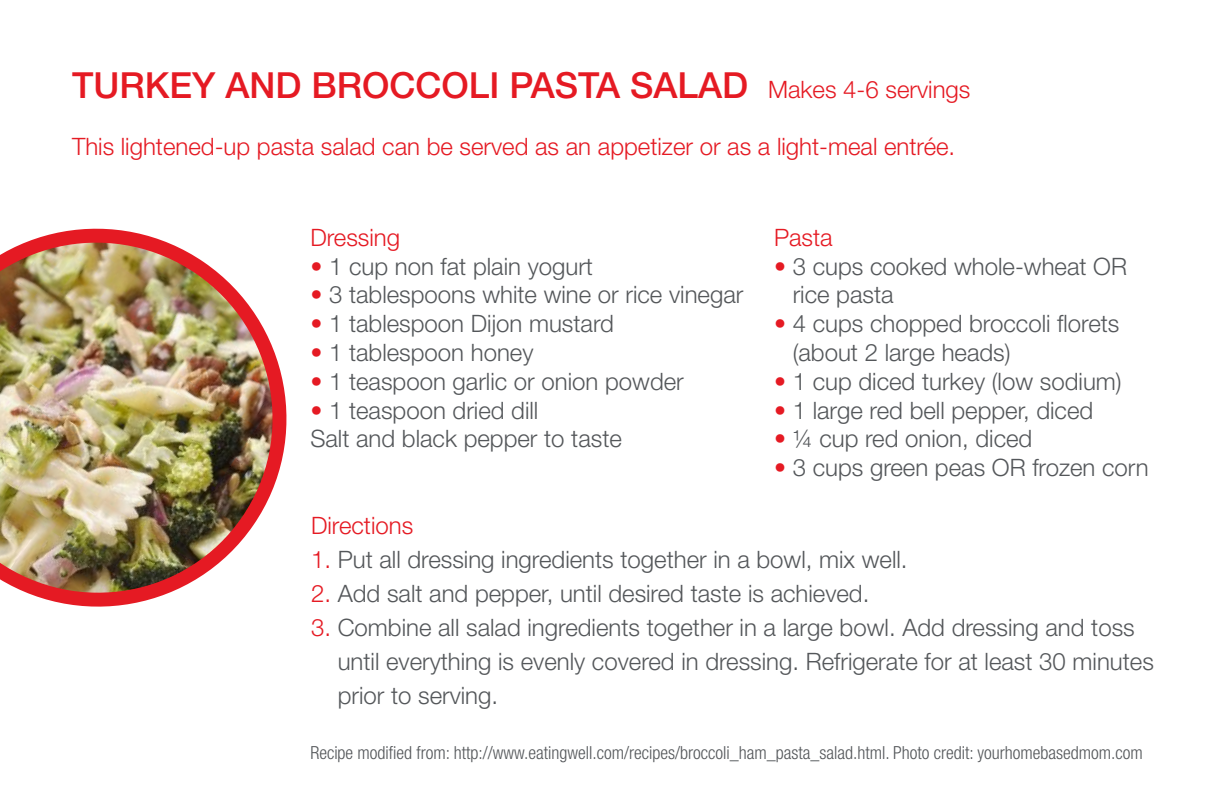
<style>
.page{position:relative;width:1224px;height:792px;background:#fff}
.page>*{position:absolute;margin:0;border:0;box-sizing:border-box;transform-origin:0 0}
.t1{font:500 36px "Helvetica Neue LT Std";color:#e51a23}
.t2{font:300 24px/34px "Helvetica Neue LT Std";color:#54575a}
.t3{font:300 24px "Helvetica Neue LT Std";color:#e51a23}
.t4{font:300 condensed 18px "Helvetica Neue LT Std";color:#54575a}
.s1{font-weight:300;font-size:24px}
.s2{color:#e51a23}
</style>
<div class="page">
<img style="left:0;top:228px;width:287px;height:379px">
<p class="t1" style="left:72px;top:63px;width:900px">TURKEY AND BROCCOLI PASTA SALAD <span class="s1">Makes 4-6 servings</span></p>
<p class="t3" style="left:72px;top:132px;width:885px">This lightened-up pasta salad can be served as an appetizer or as a light-meal entrée.</p>
<p class="t3" style="left:310px;top:223px;width:91px">Dressing</p>
<p class="t2" style="left:310px;top:249px;width:284px"><span class="s2">•</span> 1 cup non fat plain yogurt</p>
<p class="t2" style="left:310px;top:277px;width:435px"><span class="s2">•</span> 3 tablespoons white wine or rice vinegar</p>
<p class="t2" style="left:310px;top:306px;width:305px"><span class="s2">•</span> 1 tablespoon Dijon mustard</p>
<p class="t2" style="left:310px;top:335px;width:225px"><span class="s2">•</span> 1 tablespoon honey</p>
<p class="t2" style="left:310px;top:364px;width:375px"><span class="s2">•</span> 1 teaspoon garlic or onion powder</p>
<p class="t2" style="left:310px;top:393px;width:230px"><span class="s2">•</span> 1 teaspoon dried dill</p>
<p class="t2" style="left:310px;top:421px;width:313px">Salt and black pepper to taste</p>
<p class="t3" style="left:774px;top:223px;width:60px">Pasta</p>
<p class="t2" style="left:793px;top:251px;width:336px;line-height:28.8px;text-indent:-19px"><span class="s2">•</span> 3 cups cooked whole-wheat OR rice pasta</p>
<p class="t2" style="left:793px;top:309px;width:328px;line-height:28.8px;text-indent:-19px"><span class="s2">•</span> 4 cups chopped broccoli florets (about 2 large heads)</p>
<p class="t2" style="left:774px;top:364px;width:349px"><span class="s2">•</span> 1 cup diced turkey (low sodium)</p>
<p class="t2" style="left:774px;top:393px;width:321px"><span class="s2">•</span> 1 large red bell pepper, diced</p>
<p class="t2" style="left:774px;top:421px;width:260px"><span class="s2">•</span> ¼ cup red onion, diced</p>
<p class="t2" style="left:774px;top:450px;width:376px"><span class="s2">•</span> 3 cups green peas OR frozen corn</p>
<p class="t3" style="left:311px;top:511px;width:104px">Directions</p>
<p class="t2" style="left:311px;top:542px;width:598px"><span class="s2">1.</span> Put all dressing ingredients together in a bowl, mix well.</p>
<p class="t2" style="left:311px;top:576px;width:560px"><span class="s2">2.</span> Add salt and pepper, until desired taste is achieved.</p>
<p class="t2" style="left:338px;top:610px;width:818px;text-indent:-27px"><span class="s2">3.</span> Combine all salad ingredients together in a large bowl. Add dressing and toss until everything is evenly covered in dressing. Refrigerate for at least 30 minutes prior to serving.</p>
<p class="t4" style="left:310px;top:742px;width:834px">Recipe modified from: http://www.eatingwell.com/recipes/broccoli_ham_pasta_salad.html. Photo credit: yourhomebasedmom.com</p>
</div>
